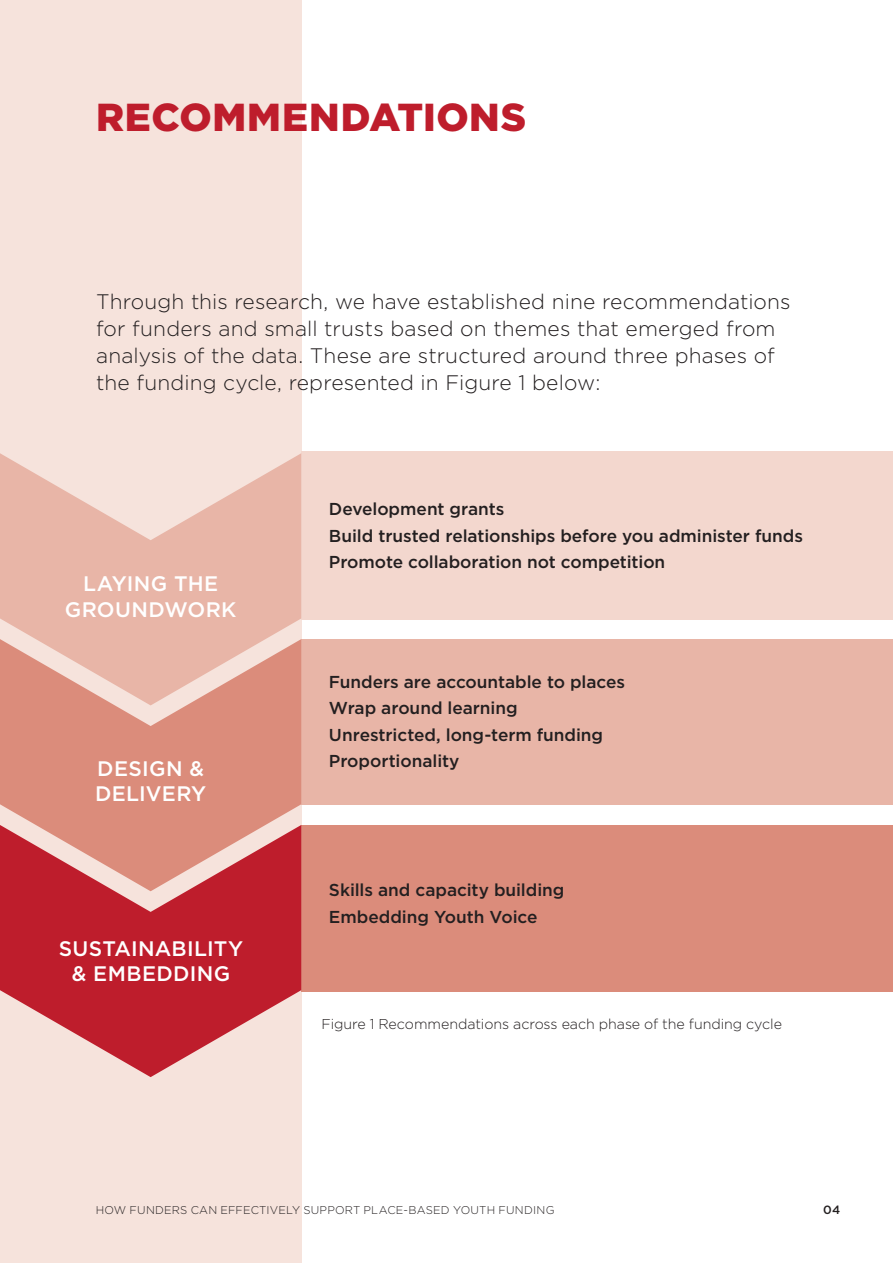
<style>
.page{position:relative;width:893px;height:1263px;background:#fff}
.page>*{position:absolute;margin:0;border:0;box-sizing:border-box;transform-origin:0 0}
.CT_TITLE{font:900 39px "Gotham";letter-spacing:.015em;color:#be1d2c}
.CT_sub{font:300 21px/27px "Gotham";letter-spacing:.005em;color:#231f20}
.Can_do_title{font:500 21px/25.5px "Gotham";letter-spacing:.015em;color:#fff;text-align:center}
.CT_sub_quote{font:500 17.25px "Gotham";letter-spacing:-.005em;color:#231f20}
.Stat_text{font:300 14.25px "Gotham";letter-spacing:-.005em;color:#231f20}
.t1{font:500 12px "Gotham";color:#231f20}
.t2{font:300 11.25px "Gotham";letter-spacing:.015em;color:#231f20}
</style>
<div class="page">
<div style="left:0;top:0;width:301px;height:1263px;background:#f6e3dc"></div>
<div style="left:301px;top:452px;width:592px;height:168px;background:#f3d7ce"></div>
<div style="left:301px;top:639px;width:592px;height:165px;background:#e8b5a7"></div>
<div style="left:301px;top:825px;width:592px;height:166px;background:#db8c7b"></div>
<svg style="left:0;top:453px;width:301px;height:186px;fill:#e8b5a7"></svg>
<svg style="left:0;top:639px;width:301px;height:186px;background:#df9b8b"></svg>
<svg style="left:0;top:825px;width:301px;height:252px;fill:#be1d2c"></svg>
<p class="CT_TITLE" style="left:96px;top:94px;width:432px">RECOMMENDATIONS</p>
<p class="CT_sub" style="left:96px;top:288px;width:696px">Through this research, we have established nine recommendations for funders and small trusts based on themes that emerged from analysis of the data. These are structured around three phases of the funding cycle, represented in Figure 1 below:</p>
<p class="Can_do_title" style="left:65px;top:571px;width:173px">LAYING THE<br>GROUNDWORK</p>
<p class="Can_do_title" style="left:95px;top:755px;width:113px;text-align:left">DESIGN &amp;<br>DELIVERY</p>
<p class="Can_do_title" style="left:59px;top:935px;width:186px">SUSTAINABILITY &amp; EMBEDDING</p>
<p class="CT_sub_quote" style="left:329px;top:499px;width:177px">Development grants</p>
<p class="CT_sub_quote" style="left:329px;top:526px;width:476px">Build trusted relationships before you administer funds</p>
<p class="CT_sub_quote" style="left:329px;top:552px;width:338px">Promote collaboration not competition</p>
<p class="CT_sub_quote" style="left:329px;top:672px;width:298px">Funders are accountable to places</p>
<p class="CT_sub_quote" style="left:329px;top:698px;width:190px">Wrap around learning</p>
<p class="CT_sub_quote" style="left:329px;top:725px;width:276px">Unrestricted, long-term funding</p>
<p class="CT_sub_quote" style="left:329px;top:751px;width:132px">Proportionality</p>
<p class="CT_sub_quote" style="left:329px;top:880px;width:237px">Skills and capacity building</p>
<p class="CT_sub_quote" style="left:329px;top:907px;width:210px">Embedding Youth Voice</p>
<p class="Stat_text" style="left:321px;top:1016px;width:462px">Figure 1 Recommendations across each phase of the funding cycle</p>
<p class="t2" style="left:96px;top:1204px;width:460px">HOW FUNDERS CAN EFFECTIVELY SUPPORT PLACE-BASED YOUTH FUNDING</p>
<p class="t1" style="left:823px;top:1203px;width:19px">04</p>
</div>
